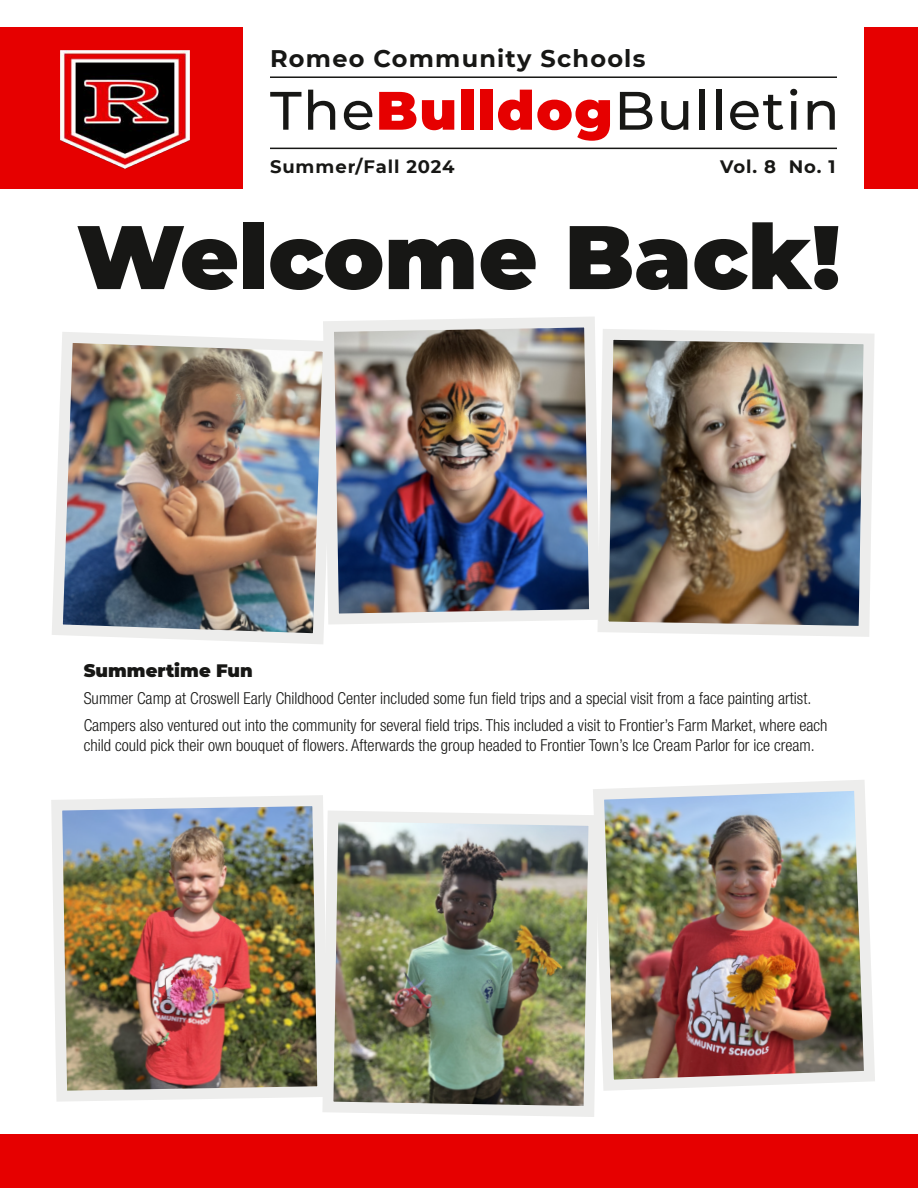
<style>
.page{position:relative;width:918px;height:1188px;background:#fff}
.page>*{position:absolute;margin:0;border:0;box-sizing:border-box;transform-origin:0 0}
.t1{font:900 90px "Montserrat";color:#171715}
.t2{font:500 54px "Montserrat";letter-spacing:.025em;color:#171715}
.t3{font:700 24px "Montserrat";letter-spacing:.05em;color:#171715}
.t4{font:700 18px "Montserrat";letter-spacing:.05em;color:#171715}
.t5{font:900 18px "Montserrat";color:#171715}
.t6{font:300 condensed 16.5px/19.8px "Helvetica Neue LT Std";color:#171715}
.s1{font-weight:900;color:#e60000}
</style>
<div class="page">
<div style="left:0;top:27px;width:243px;height:162px;background:#e60000"></div>
<img style="left:61px;top:50px;width:128px;height:118px">
<hr style="left:270px;top:148px;width:567px;height:1px;background:#171715">
<hr style="left:270px;top:76px;width:567px;height:2px;background:#171715">
<div style="left:0;top:1134px;width:918px;height:54px;background:#e60000"></div>
<div style="left:864px;top:27px;width:54px;height:162px;background:#e60000"></div>
<img style="left:52px;top:332px;width:272px;height:312px">
<img style="left:318px;top:317px;width:277px;height:313px">
<img style="left:592px;top:323px;width:283px;height:314px">
<img style="left:51px;top:795px;width:272px;height:307px">
<img style="left:317px;top:805px;width:278px;height:312px">
<img style="left:587px;top:780px;width:288px;height:316px">
<h3 class="t3" style="left:270px;top:44px;width:377px">Romeo Community Schools</h3>
<h2 class="t2" style="left:270px;top:77px;width:571px">The<span class="s1">Bulldog</span>Bulletin</h2>
<p class="t4" style="left:270px;top:156px;width:186px">Summer/Fall 2024</p>
<p class="t4" style="left:720px;top:156px;width:117px">Vol. 8 No. 1</p>
<p class="t1" style="left:77px;top:202px;width:765px">Welcome Back!</p>
<h4 class="t5" style="left:84px;top:659px;width:171px">Summertime Fun</h4>
<p class="t6" style="left:84px;top:691px;width:729px">Summer Camp at Croswell Early Childhood Center included some fun field trips and a special visit from a face painting artist.</p>
<p class="t6" style="left:84px;top:718px;width:745px">Campers also ventured out into the community for several field trips. This included a visit to Frontier’s Farm Market, where each child could pick their own bouquet of flowers. Afterwards the group headed to Frontier Town’s Ice Cream Parlor for ice cream.</p>
</div>
